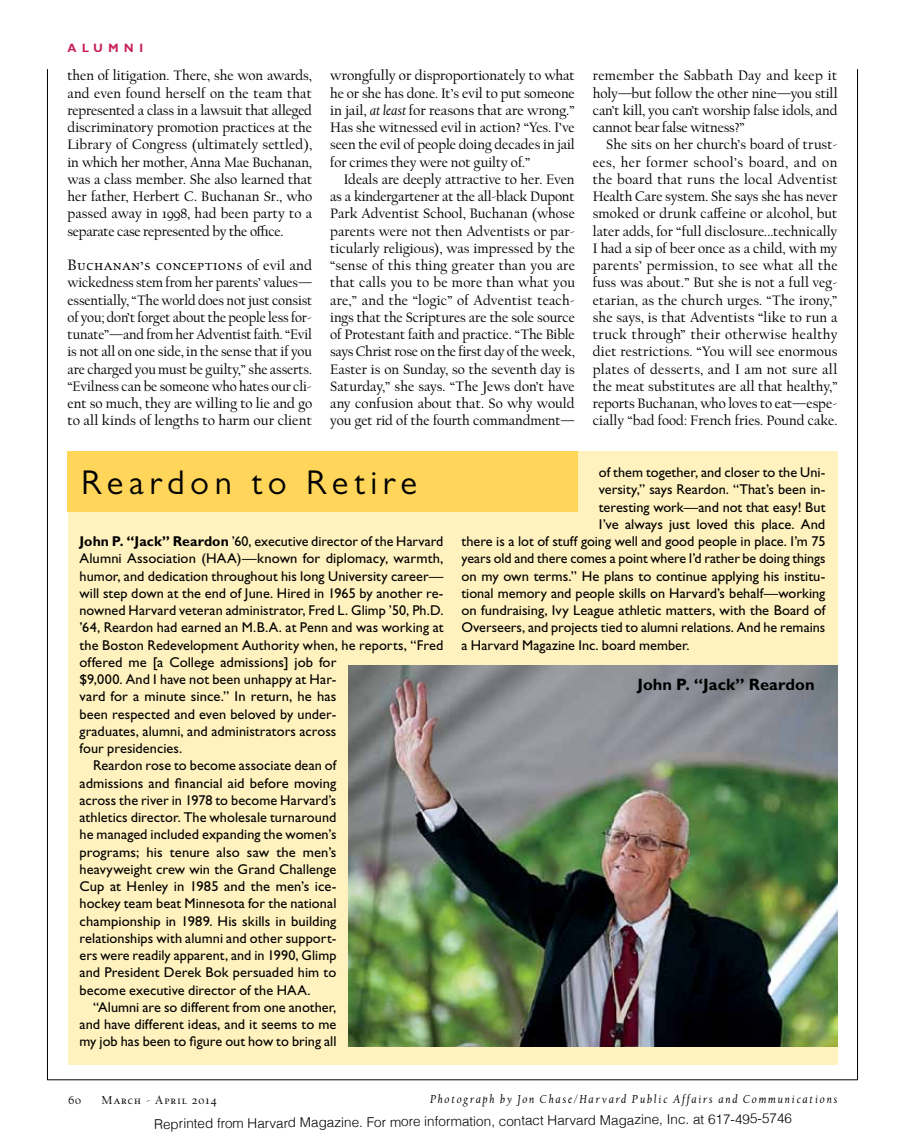
<style>
.page{position:relative;width:905px;height:1134px;background:#fff}
.page>*{position:absolute;margin:0;border:0;box-sizing:border-box;transform-origin:0 0}
.t1{font:34.5px "Gill Sans MT Std";letter-spacing:.16em;color:#000}
.t2{font:700 16.5px "Gill Sans Std";letter-spacing:.005em;color:#000}
.t3{font:15.75px "Cal Harvard";letter-spacing:.035em;color:#000}
.t4{font:14.25px/17.2px "Cal Harvard";letter-spacing:-.005em;color:#000;text-align:justify}
.t5{font:14.25px "Gill Sans Std";letter-spacing:.005em;color:#000}
.t6{font:300 13.5px "Helvetica";letter-spacing:-.01em;color:#000}
.t7{font:italic 12px "Cal Harvard";letter-spacing:.15em;color:#000}
.t8{font:12px "Cal Harvard";letter-spacing:.1em;color:#000}
.t9{font:700 12px "Gill Sans Display";letter-spacing:.425em;color:#c82254}
.s1{font-size:14.25px}
.s2{font-style:italic}
.s3{font-weight:700}
</style>
<div class="page">
<hr style="left:47px;top:69px;width:1px;height:1011px;background:#000">
<hr style="left:857px;top:69px;width:1px;height:1011px;background:#000">
<hr style="left:47px;top:1080px;width:810px;height:1px;background:#000">
<div style="left:68px;top:451px;width:769px;height:614px;background:#fff2be"></div>
<div style="left:68px;top:451px;width:509px;height:61px;background:#ffd65a"></div>
<img style="left:348px;top:665px;width:489px;height:381px">
<p class="t9" style="left:68px;top:41px;width:77px">ALUMNI</p>
<p class="t4" style="left:67px;top:68px;width:246px">then of litigation. There, she won awards, and even found herself on the team that represented a class in a lawsuit that alleged discriminatory promotion practices at the Library of Congress (ultimately settled), in which her mother, Anna Mae Buchanan, was a class member. She also learned that her father, Herbert C. Buchanan Sr., who passed away in 1998, had been party to a separate case represented by the office.</p>
<p class="t3" style="left:68px;top:257px;width:246px">Buchanan’s conceptions <span class="s1">of evil and</span></p>
<p class="t4" style="left:68px;top:275px;width:246px">wickedness stem from her parents’ values— essentially, “The world does not just consist of you; don’t forget about the people less for&shy;tunate”—and from her Adventist faith. “Evil is not all on one side, in the sense that if you are charged you must be guilty,” she asserts. “Evilness can be someone who hates our cli&shy;ent so much, they are willing to lie and go to all kinds of lengths to harm our client</p>
<p class="t4" style="left:330px;top:68px;width:246px">wrongfully or disproportionately to what he or she has done. It’s evil to put someone in jail, <span class="s2">at least</span> for reasons that are wrong.” Has she witnessed evil in action? “Yes. I’ve seen the evil of people doing decades in jail for crimes they were not guilty of.”</p>
<p class="t4" style="left:330px;top:171px;width:246px;text-indent:13px">Ideals are deeply attractive to her. Even as a kindergartener at the all-black Dupont Park Adventist School, Buchanan (whose parents were not then Adventists or par&shy;ticularly religious), was impressed by the “sense of this thing greater than you are that calls you to be more than what you are,” and the “logic” of Adventist teach&shy;ings that the Scriptures are the sole source of Protestant faith and practice. “The Bible says Christ rose on the first day of the week, Easter is on Sunday, so the seventh day is Saturday,” she says. “The Jews don’t have any confusion about that. So why would you get rid of the fourth commandment—</p>
<p class="t4" style="left:592px;top:68px;width:246px">remember the Sabbath Day and keep it holy—but follow the other nine—you still can’t kill, you can’t worship false idols, and cannot bear false witness?”</p>
<p class="t4" style="left:592px;top:137px;width:246px;text-indent:13px">She sits on her church’s board of trust&shy;ees, her former school’s board, and on the board that runs the local Adventist Health Care system. She says she has never smoked or drunk caffeine or alcohol, but later adds, for “full disclosure...technically I had a sip of beer once as a child, with my parents’ permission, to see what all the fuss was about.” But she is not a full veg&shy;etarian, as the church urges. “The irony,” she says, is that Adventists “like to run a truck through” their otherwise healthy diet restrictions. “You will see enormous plates of desserts, and I am not sure all the meat substitutes are all that healthy,” reports Buchanan, who loves to eat—espe&shy;cially “bad food: French fries. Pound cake.</p>
<h1 class="t1" style="left:81px;top:462px;width:337px">Reardon to Retire</h1>
<p class="t5" style="left:80px;top:533px;width:365px"><span class="s3">John P. “Jack” Reardon</span> ’60, executive director of the Harvard</p>
<p class="t5" style="left:80px;top:550px;width:365px">Alumni Association (HAA)—known for diplomacy, warmth,</p>
<p class="t5" style="left:80px;top:568px;width:365px">humor, and dedication throughout his long University career—</p>
<p class="t5" style="left:80px;top:585px;width:365px">will step down at the end of June. Hired in 1965 by another re-</p>
<p class="t5" style="left:80px;top:602px;width:365px">nowned Harvard veteran administrator, Fred L. Glimp ’50, Ph.D.</p>
<p class="t5" style="left:80px;top:619px;width:365px">’64, Reardon had earned an M.B.A. at Penn and was working at</p>
<p class="t5" style="left:80px;top:637px;width:365px">the Boston Redevelopment Authority when, he reports, “Fred</p>
<p class="t5" style="left:80px;top:654px;width:258px">offered me [a College admissions] job for</p>
<p class="t5" style="left:80px;top:671px;width:258px">$9,000. And I have not been unhappy at Har-</p>
<p class="t5" style="left:80px;top:688px;width:258px">vard for a minute since.” In return, he has</p>
<p class="t5" style="left:80px;top:706px;width:258px">been respected and even beloved by under-</p>
<p class="t5" style="left:80px;top:723px;width:258px">graduates, alumni, and administrators across</p>
<p class="t5" style="left:80px;top:740px;width:104px">four presidencies.</p>
<p class="t5" style="left:93px;top:757px;width:245px">Reardon rose to become associate dean of</p>
<p class="t5" style="left:80px;top:775px;width:258px">admissions and financial aid before moving</p>
<p class="t5" style="left:80px;top:792px;width:258px">across the river in 1978 to become Harvard’s</p>
<p class="t5" style="left:80px;top:809px;width:258px">athletics director. The wholesale turnaround</p>
<p class="t5" style="left:80px;top:826px;width:258px">he managed included expanding the women’s</p>
<p class="t5" style="left:80px;top:844px;width:258px">programs; his tenure also saw the men’s</p>
<p class="t5" style="left:80px;top:861px;width:258px">heavyweight crew win the Grand Challenge</p>
<p class="t5" style="left:80px;top:878px;width:258px">Cup at Henley in 1985 and the men’s ice-</p>
<p class="t5" style="left:80px;top:895px;width:258px">hockey team beat Minnesota for the national</p>
<p class="t5" style="left:80px;top:913px;width:258px">championship in 1989. His skills in building</p>
<p class="t5" style="left:80px;top:930px;width:258px">relationships with alumni and other support-</p>
<p class="t5" style="left:80px;top:947px;width:258px">ers were readily apparent, and in 1990, Glimp</p>
<p class="t5" style="left:80px;top:964px;width:258px">and President Derek Bok persuaded him to</p>
<p class="t5" style="left:80px;top:982px;width:233px">become executive director of the HAA.</p>
<p class="t5" style="left:93px;top:999px;width:245px">“Alumni are so different from one another,</p>
<p class="t5" style="left:80px;top:1016px;width:258px">and have different ideas, and it seems to me</p>
<p class="t5" style="left:80px;top:1033px;width:258px">my job has been to figure out how to bring all</p>
<p class="t5" style="left:598px;top:464px;width:228px">of them together, and closer to the Uni-</p>
<p class="t5" style="left:598px;top:481px;width:228px">versity,” says Reardon. “That’s been in-</p>
<p class="t5" style="left:598px;top:499px;width:228px">teresting work—and not that easy! But</p>
<p class="t5" style="left:598px;top:516px;width:228px">I’ve always just loved this place. And</p>
<p class="t5" style="left:461px;top:533px;width:365px">there is a lot of stuff going well and good people in place. I’m 75</p>
<p class="t5" style="left:461px;top:550px;width:365px">years old and there comes a point where I’d rather be doing things</p>
<p class="t5" style="left:461px;top:568px;width:365px">on my own terms.” He plans to continue applying his institu-</p>
<p class="t5" style="left:461px;top:585px;width:365px">tional memory and people skills on Harvard’s behalf—working</p>
<p class="t5" style="left:461px;top:602px;width:365px">on fundraising, Ivy League athletic matters, with the Board of</p>
<p class="t5" style="left:461px;top:619px;width:365px">Overseers, and projects tied to alumni relations. And he remains</p>
<p class="t5" style="left:461px;top:637px;width:230px">a Harvard Magazine Inc. board member.</p>
<p class="t2" style="left:637px;top:674px;width:179px">John P. “Jack” Reardon</p>
<p class="t7" style="left:430px;top:1093px;width:409px">Photograph by Jon Chase/Harvard Public Affairs and Communications</p>
<p class="t8" style="left:68px;top:1094px;width:14px">60</p>
<p class="t8" style="left:101px;top:1094px;width:117px">March - April 2014</p>
<p class="t6" style="left:154px;top:1115px;width:639px">Reprinted from Harvard Magazine. For more information, contact Harvard Magazine, Inc. at 617-495-5746</p>
</div>
